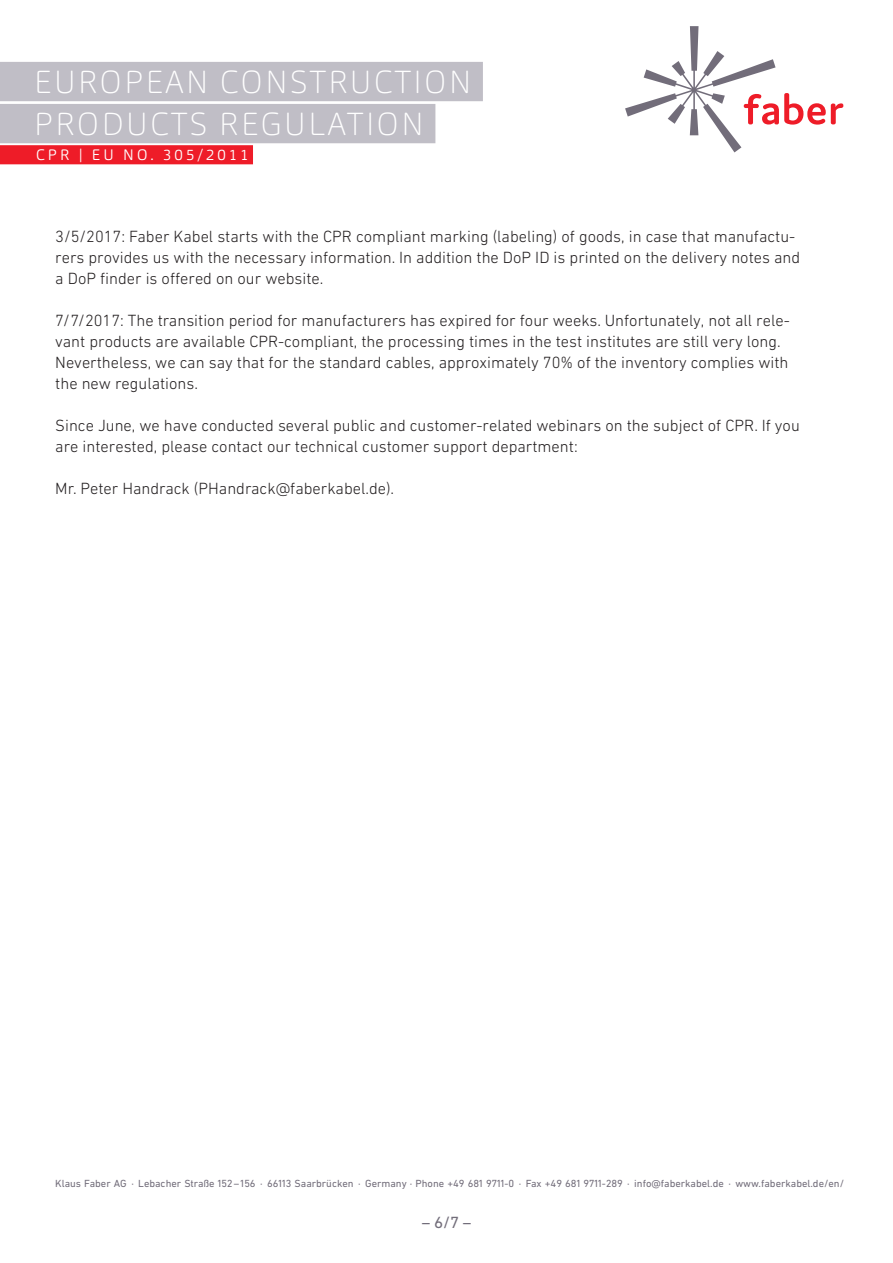
<style>
.page{position:relative;width:893px;height:1263px;background:#fff}
.page>*{position:absolute;margin:0;border:0;box-sizing:border-box;transform-origin:0 0}
.t1{font:100 31.5px/42px "Carnas";letter-spacing:.08em;color:#fff}
.t2{font:300 16.5px/21px "DIN Next W1 G";color:#231f20}
.t3{font:16.5px "DIN Next W1 G";color:#726d7a}
.t4{font:300 15px "Carnas";letter-spacing:.2em;color:#fff}
.t5{font:10.5px "DIN Next W1 G";color:#726d7a}
</style>
<div class="page">
<svg style="left:625px;top:26px;width:218px;height:126px"></svg>
<div style="left:0;top:145px;width:253px;height:19px;background:#ee1c28"></div>
<div style="left:0;top:62px;width:483px;height:39px;background:#c0bec6"></div>
<div style="left:0;top:104px;width:435px;height:39px;background:#c0bec6"></div>
<h1 class="t1" style="left:34px;top:60px;width:438px">EUROPEAN CONSTRUCTION<br>PRODUCTS REGULATION</h1>
<p class="t4" style="left:36px;top:145px;width:214px">CPR | EU NO. 305/2011</p>
<p class="t2" style="left:55px;top:226px;width:746px">3/5/2017: Faber Kabel starts with the CPR compliant marking (labeling) of goods, in case that manufactu&shy;rers provides us with the necessary information. In addition the DoP ID is printed on the delivery notes and a DoP finder is offered on our website.</p>
<p class="t2" style="left:55px;top:310px;width:736px">7/7/2017: The transition period for manufacturers has expired for four weeks. Unfortunately, not all rele&shy;vant products are available CPR-compliant, the processing times in the test institutes are still very long.<br>Nevertheless, we can say that for the standard cables, approximately 70% of the inventory complies with the new regulations.</p>
<p class="t2" style="left:55px;top:415px;width:746px">Since June, we have conducted several public and customer-related webinars on the subject of CPR. If you are interested, please contact our technical customer support department:</p>
<p class="t2" style="left:55px;top:478px;width:340px">Mr. Peter Handrack (PHandrack@faberkabel.de).</p>
<p class="t5" style="left:55px;top:1177px;width:790px">Klaus Faber AG · Lebacher Straße 152–156 · 66113 Saarbrücken · Germany · Phone +49 681 9711-0 · Fax +49 681 9711-289 · info@faberkabel.de · www.faberkabel.de/en/</p>
<p class="t3" style="left:422px;top:1213px;width:51px">– 6/7 –</p>
</div>
